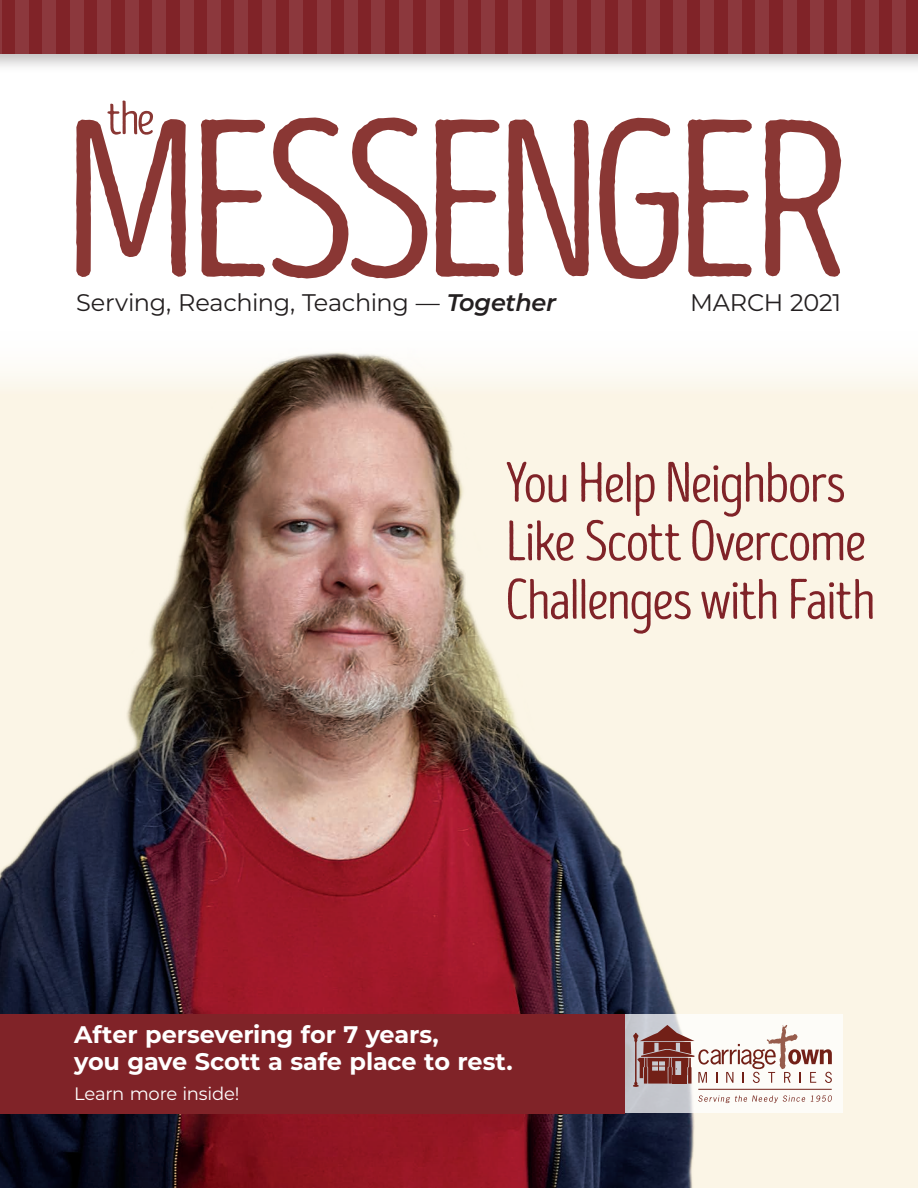
<style>
.page{position:relative;width:918px;height:1188px;background:#fff}
.page>*{position:absolute;margin:0;border:0;box-sizing:border-box;transform-origin:0 0}
.t1{font:57px/58.5px "Intro Head R Base";letter-spacing:-.03em;color:#802328}
.t2{font:700 24px/27px "Montserrat";letter-spacing:-.01em;color:#fff}
.t3{font:24px "Montserrat";letter-spacing:-.015em;color:#231f20}
.t4{font:18px "Montserrat";letter-spacing:-.015em;color:#fff}
.s1{font-weight:600;font-style:italic}
</style>
<div class="page">
<div style="left:0;top:230px;width:918px;height:958px;background:#fbf5e6"></div>
<div style="left:0;top:0;width:918px;height:471px;background:#fff"></div>
<img style="left:1px;top:352px;width:741px;height:836px">
<hr style="left:0;top:48px;width:1px;height:1140px;background:#4b4c4d">
<svg style="left:76px;top:118px;width:765px;height:161px"></svg>
<svg style="left:107px;top:101px;width:46px;height:34px"></svg>
<div style="left:0;top:0;width:918px;height:74px;background:#231f20;opacity:.3"></div>
<div style="left:0;top:0;width:918px;height:54px;background:#802328"></div>
<hr style="left:0;top:0;width:1px;height:54px;background:#fff">
<div style="left:618px;top:0;width:14px;height:54px;background:#8c383d"></div>
<div style="left:317px;top:0;width:13px;height:54px;background:#8c383d"></div>
<div style="left:15px;top:0;width:14px;height:54px;background:#8c383d"></div>
<div style="left:728px;top:0;width:14px;height:54px;background:#8c383d"></div>
<div style="left:426px;top:0;width:14px;height:54px;background:#8c383d"></div>
<div style="left:125px;top:0;width:13px;height:54px;background:#8c383d"></div>
<div style="left:838px;top:0;width:13px;height:54px;background:#8c383d"></div>
<div style="left:536px;top:0;width:14px;height:54px;background:#8c383d"></div>
<div style="left:235px;top:0;width:13px;height:54px;background:#8c383d"></div>
<div style="left:673px;top:0;width:14px;height:54px;background:#8c383d"></div>
<div style="left:372px;top:0;width:13px;height:54px;background:#8c383d"></div>
<div style="left:70px;top:0;width:14px;height:54px;background:#8c383d"></div>
<div style="left:783px;top:0;width:13px;height:54px;background:#8c383d"></div>
<div style="left:481px;top:0;width:14px;height:54px;background:#8c383d"></div>
<div style="left:180px;top:0;width:13px;height:54px;background:#8c383d"></div>
<div style="left:892px;top:0;width:14px;height:54px;background:#8c383d"></div>
<div style="left:591px;top:0;width:13px;height:54px;background:#8c383d"></div>
<div style="left:289px;top:0;width:14px;height:54px;background:#8c383d"></div>
<div style="left:646px;top:0;width:13px;height:54px;background:#8c383d"></div>
<div style="left:344px;top:0;width:14px;height:54px;background:#8c383d"></div>
<div style="left:43px;top:0;width:13px;height:54px;background:#8c383d"></div>
<div style="left:755px;top:0;width:14px;height:54px;background:#8c383d"></div>
<div style="left:454px;top:0;width:13px;height:54px;background:#8c383d"></div>
<div style="left:152px;top:0;width:14px;height:54px;background:#8c383d"></div>
<div style="left:865px;top:0;width:14px;height:54px;background:#8c383d"></div>
<div style="left:564px;top:0;width:13px;height:54px;background:#8c383d"></div>
<div style="left:262px;top:0;width:13px;height:54px;background:#8c383d"></div>
<div style="left:701px;top:0;width:13px;height:54px;background:#8c383d"></div>
<div style="left:399px;top:0;width:14px;height:54px;background:#8c383d"></div>
<div style="left:98px;top:0;width:13px;height:54px;background:#8c383d"></div>
<div style="left:810px;top:0;width:14px;height:54px;background:#8c383d"></div>
<div style="left:509px;top:0;width:13px;height:54px;background:#8c383d"></div>
<div style="left:207px;top:0;width:14px;height:54px;background:#8c383d"></div>
<svg style="left:625px;top:1014px;width:218px;height:99px;background:#e9e8e8"></svg>
<svg style="left:633px;top:1025px;width:199px;height:62px;background:#cfb7b2"></svg>
<svg style="left:698px;top:1095px;width:107px;height:8px"></svg>
<svg style="left:811px;top:1095px;width:21px;height:7px"></svg>
<hr style="left:698px;top:1089px;width:134px;height:1px;background:#722017">
<div style="left:0;top:1014px;width:625px;height:99px;background:#802328"></div>
<p class="t3" style="left:76px;top:286px;width:482px">Serving, Reaching, Teaching — <span class="s1">Together</span></p>
<p class="t3" style="left:690px;top:286px;width:152px">MARCH 2021</p>
<h1 class="t1" style="left:506px;top:455px;width:372px">You Help Neighbors<br>Like Scott Overcome<br>Challenges with Faith</h1>
<p class="t2" style="left:74px;top:1020px;width:440px">After persevering for 7 years,<br>you gave Scott a safe place to rest.</p>
<p class="t4" style="left:74px;top:1081px;width:167px">Learn more inside!</p>
</div>
